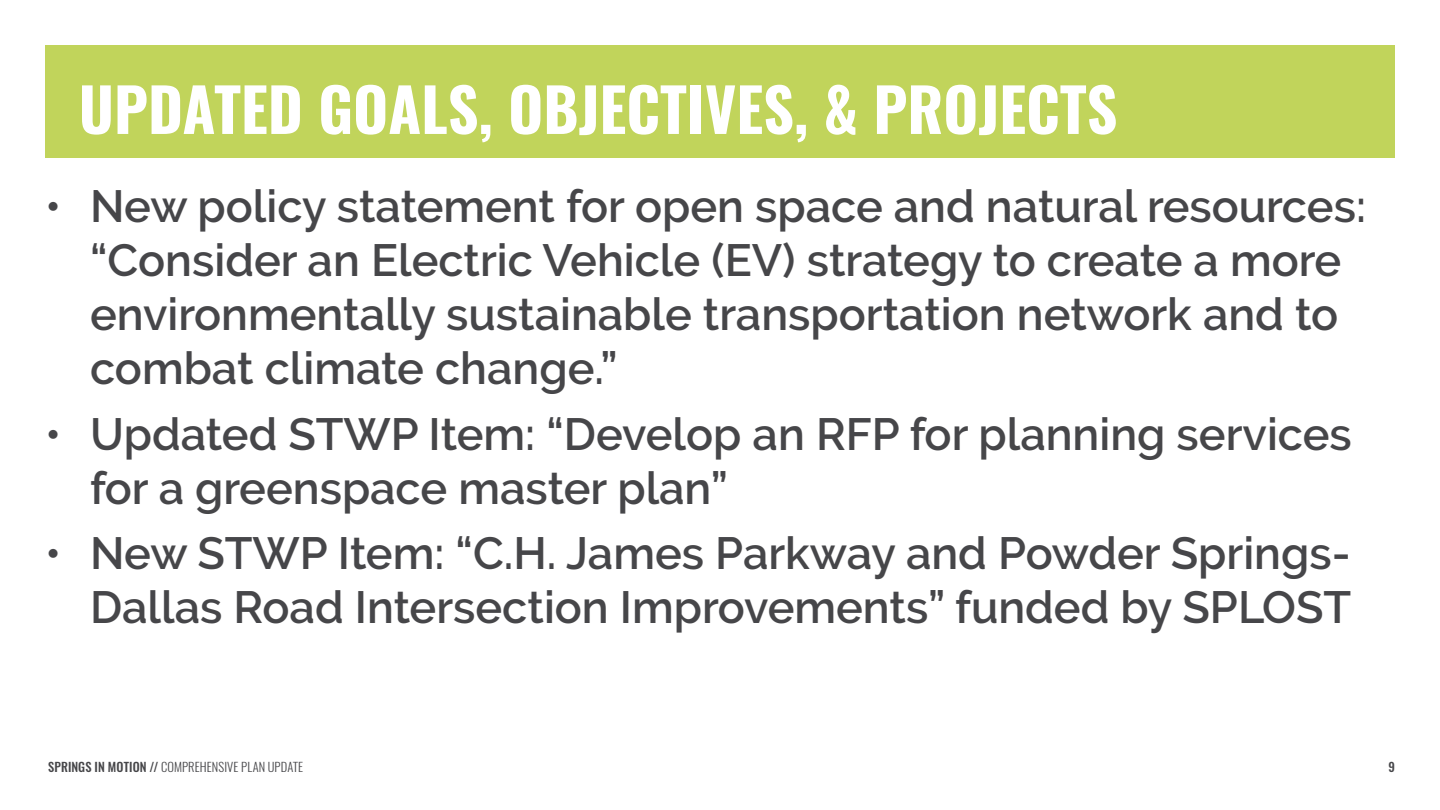
<style>
.page{position:relative;width:1440px;height:810px;background:#fff}
.page>*{position:absolute;margin:0;border:0;box-sizing:border-box;transform-origin:0 0}
.t1{font:700 60px "Oswald";color:#fff}
.t2{font:600 45px/54px "Raleway";color:#464649}
.t3{font:300 12.5px "Oswald";letter-spacing:.01em;color:#464649}
.t4{font:500 12.5px "Oswald";color:#464649}
.s1{font-weight:500}
</style>
<div class="page">
<div style="left:45px;top:45px;width:1350px;height:113px;background:#c1d45b"></div>
<h1 class="t1" style="left:79px;top:68px;width:1040px">UPDATED GOALS, OBJECTIVES, &amp; PROJECTS</h1>
<p class="t2" style="left:90px;top:180px;width:1278px;text-indent:-45px">• New policy statement for open space and natural resources: “Consider an Electric Vehicle (EV) strategy to create a more environmentally sustainable transportation network and to combat climate change.”</p>
<p class="t2" style="left:90px;top:407px;width:1263px;text-indent:-45px">• Updated STWP Item: “Develop an RFP for planning services for a greenspace master plan”</p>
<p class="t2" style="left:45px;top:526px;width:1308px;text-align:right">• New STWP Item: “C.H. James Parkway and Powder Springs-<br>Dallas Road Intersection Improvements” funded by SPLOST</p>
<p class="t3" style="left:48px;top:758px;width:257px"><span class="s1">SPRINGS IN MOTION //</span> COMPREHENSIVE PLAN UPDATE</p>
<p class="t4" style="left:1389px;top:758px;width:8px">9</p>
</div>
